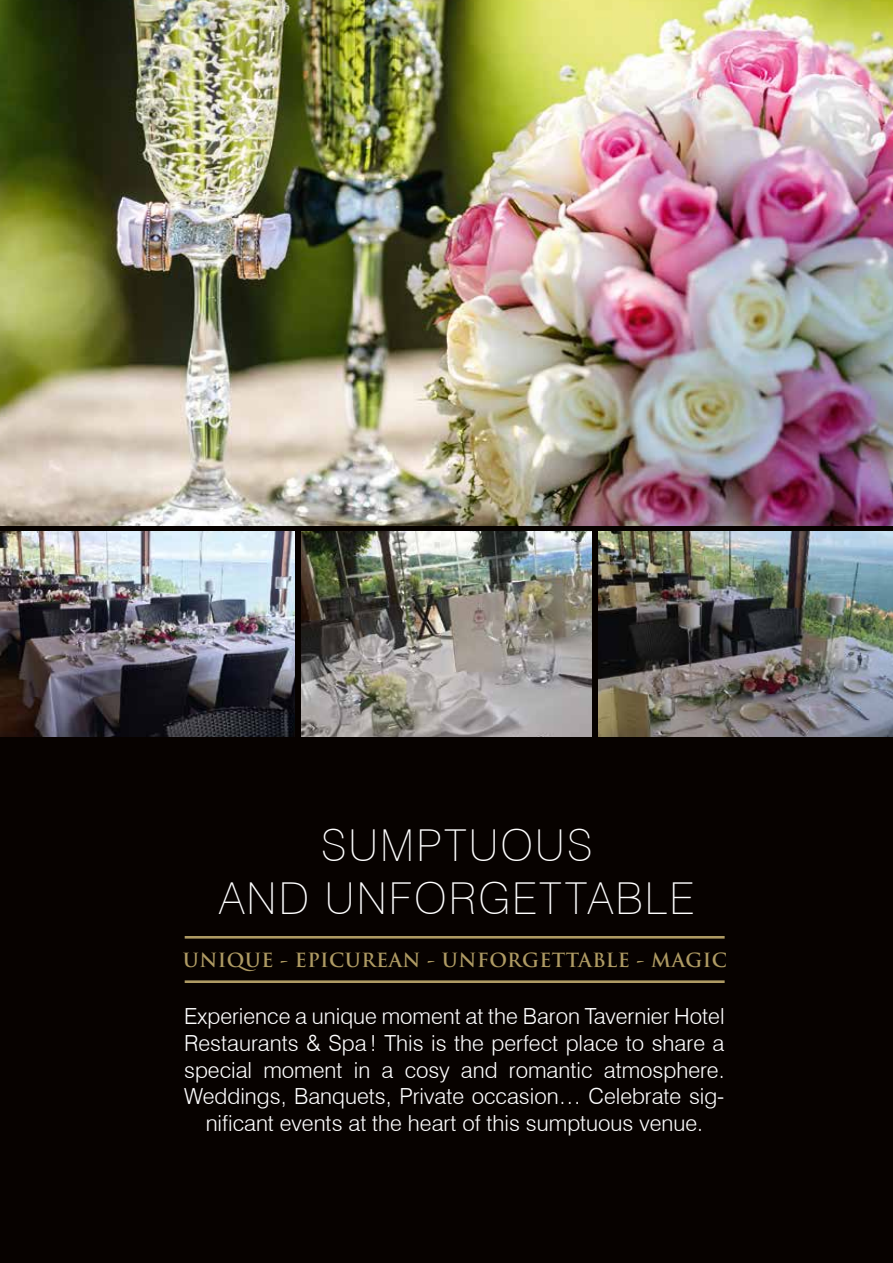
<style>
.page{position:relative;width:893px;height:1263px;background:#070200}
.page>*{position:absolute;margin:0;border:0;box-sizing:border-box;transform-origin:0 0}
.t1{font:100 44.1px/52.8px "Swiss 721 BT";letter-spacing:.05em;color:#fff;text-align:center}
.t2{font:300 22.2px/26.7px "Swiss 721 BT";color:#fff;text-align:center}
.t3{font:700 19.05px "Trajan Pro";letter-spacing:.025em;color:#ae9a63}
</style>
<div class="page">
<img style="left:0;top:0;width:893px;height:526px">
<img style="left:598px;top:532px;width:295px;height:205px">
<img style="left:0;top:532px;width:295px;height:205px">
<img style="left:302px;top:532px;width:289px;height:205px">
<hr style="left:185px;top:980px;width:540px;height:3px;background:#ae9a63">
<hr style="left:185px;top:936px;width:540px;height:2px;background:#ae9a63">
<h1 class="t1" style="left:219px;top:818px;width:477px">SUMPTUOUS<br>AND UNFORGETTABLE</h1>
<p class="t3" style="left:183px;top:948px;width:546px">UNIQUE - EPICUREAN - UNFORGETTABLE - MAGIC</p>
<p class="t2" style="left:184px;top:1003px;width:542px">Experience a unique moment at the Baron Tavernier Hotel Restaurants &amp; Spa ! This is the perfect place to share a special moment in a cosy and romantic atmosphere.<br>Weddings, Banquets, Private occasion… Celebrate sig&shy;nificant events at the heart of this sumptuous venue.</p>
</div>
